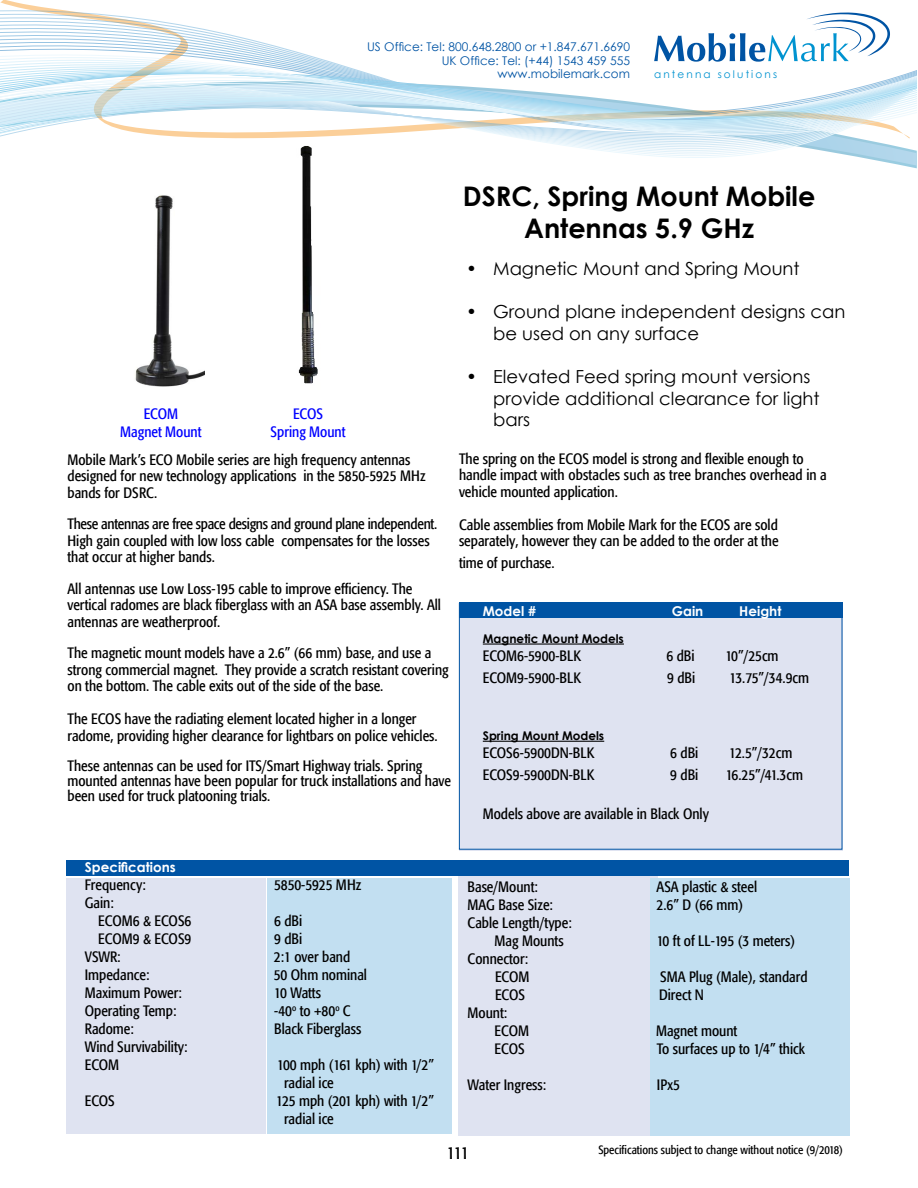
<style>
.page{position:relative;width:918px;height:1188px;background:#fff}
.page>*{position:absolute;margin:0;border:0;box-sizing:border-box;transform-origin:0 0}
.t1{font:700 27px/32.4px "Century Gothic";color:#000;text-align:center}
.t2{font:18px/21.6px "Century Gothic";color:#000}
.t3{font:condensed 18px "Formata";color:#000}
.t4{font:condensed 15px/16.5px "Formata";color:#000}
.t5{font:condensed 15px/18px "Formata";color:#00f;text-align:center}
.t6{font:700 13.5px "Century Gothic";color:#fff}
.t7{font:12px/13.5px "Century Gothic";color:#0054a4;text-align:right}
.t8{font:condensed 12px "Formata";color:#000}
.t9{font:700 12px "Century Gothic";color:#000}
.t10{font:10.5px "Century Gothic";letter-spacing:.2em;color:#0093d0}
</style>
<div class="page">
<svg style="left:0;top:1px;width:917px;height:168px"></svg>
<svg style="left:654px;top:12px;width:236px;height:50px"></svg>
<div style="left:459px;top:876px;width:199px;height:259px;background:#dfe3f1"></div>
<div style="left:651px;top:878px;width:199px;height:257px;background:#c2dff1"></div>
<div style="left:67px;top:878px;width:199px;height:256px;background:#dfe3f1"></div>
<div style="left:267px;top:878px;width:185px;height:256px;background:#c2dff1"></div>
<div style="left:459px;top:617px;width:383px;height:234px;background:#dfe3f1"></div>
<div style="left:67px;top:861px;width:782px;height:15px;background:#0054a4"></div>
<div style="left:459px;top:602px;width:383px;height:16px;background:#0054a4"></div>
<hr style="left:483px;top:644px;width:141px;height:1px;background:#000">
<hr style="left:483px;top:741px;width:121px;height:1px;background:#000">
<img style="left:135px;top:195px;width:70px;height:192px">
<img style="left:244px;top:134px;width:119px;height:250px">
<div style="left:459px;top:603px;width:383px;height:247px;border:1px solid #0054a4"></div>
<p class="t7" style="left:367px;top:40px;width:265px">US Office: Tel: 800.648.2800 or +1.847.671.6690<br>UK Office: Tel: (+44) 1543 459 555 www.mobilemark.com</p>
<p class="t10" style="left:654px;top:67px;width:124px">antenna solutions</p>
<h1 class="t1" style="left:463px;top:179px;width:354px">DSRC, Spring Mount Mobile<br>Antennas 5.9 GHz</h1>
<p class="t5" style="left:120px;top:405px;width:83px">ECOM<br>Magnet Mount</p>
<p class="t5" style="left:271px;top:405px;width:76px">ECOS<br>Spring Mount</p>
<p class="t4" style="left:68px;top:451px;width:360px">Mobile Mark’s ECO Mobile series are high frequency antennas designed for new technology applications in the 5850-5925 MHz bands for DSRC.</p>
<p class="t4" style="left:68px;top:516px;width:371px">These antennas are free space designs and ground plane independent.<br>High gain coupled with low loss cable compensates for the losses that occur at higher bands.</p>
<p class="t4" style="left:68px;top:580px;width:375px">All antennas use Low Loss-195 cable to improve efficiency. The vertical radomes are black fiberglass with an ASA base assembly. All antennas are weatherproof.</p>
<p class="t4" style="left:68px;top:645px;width:383px">The magnetic mount models have a 2.6” (66 mm) base, and use a strong commercial magnet. They provide a scratch resistant covering on the bottom. The cable exits out of the side of the base.</p>
<p class="t4" style="left:68px;top:711px;width:372px">The ECOS have the radiating element located higher in a longer radome, providing higher clearance for lightbars on police vehicles.</p>
<p class="t4" style="left:68px;top:758px;width:385px;line-height:15px">These antennas can be used for ITS/Smart Highway trials. Spring mounted antennas have been popular for truck installations and have been used for truck platooning trials.</p>
<p class="t2" style="left:466px;top:258px;width:335px">• Magnetic Mount and Spring Mount</p>
<p class="t2" style="left:493px;top:301px;width:354px;text-indent:-27px">• Ground plane independent designs can be used on any surface</p>
<p class="t2" style="left:493px;top:366px;width:328px;text-indent:-27px">• Elevated Feed spring mount versions provide additional clearance for light bars</p>
<p class="t4" style="left:459px;top:450px;width:369px">The spring on the ECOS model is strong and flexible enough to handle impact with obstacles such as tree branches overhead in a vehicle mounted application.</p>
<p class="t4" style="left:459px;top:516px;width:321px">Cable assemblies from Mobile Mark for the ECOS are sold separately, however they can be added to the order at the</p>
<p class="t4" style="left:459px;top:554px;width:97px">time of purchase.</p>
<p class="t6" style="left:483px;top:601px;width:55px">Model #</p>
<p class="t6" style="left:672px;top:601px;width:33px">Gain</p>
<p class="t6" style="left:739px;top:601px;width:44px">Height</p>
<p class="t9" style="left:483px;top:629px;width:143px">Magnetic Mount Models</p>
<p class="t4" style="left:483px;top:648px;width:100px">ECOM6-5900-BLK</p>
<p class="t4" style="left:666px;top:648px;width:30px">6 dBi</p>
<p class="t4" style="left:725px;top:648px;width:55px">10”/25cm</p>
<p class="t4" style="left:483px;top:669px;width:100px">ECOM9-5900-BLK</p>
<p class="t4" style="left:667px;top:669px;width:30px">9 dBi</p>
<p class="t4" style="left:730px;top:669px;width:81px">13.75”/34.9cm</p>
<p class="t9" style="left:483px;top:727px;width:123px">Spring Mount Models</p>
<p class="t4" style="left:483px;top:745px;width:113px">ECOS6-5900DN-BLK</p>
<p class="t4" style="left:670px;top:745px;width:30px">6 dBi</p>
<p class="t4" style="left:729px;top:745px;width:65px">12.5”/32cm</p>
<p class="t4" style="left:483px;top:766px;width:113px">ECOS9-5900DN-BLK</p>
<p class="t4" style="left:670px;top:766px;width:30px">9 dBi</p>
<p class="t4" style="left:726px;top:766px;width:79px">16.25”/41.3cm</p>
<p class="t4" style="left:483px;top:806px;width:228px">Models above are available in Black Only</p>
<p class="t6" style="left:85px;top:857px;width:92px">Specifications</p>
<p class="t4" style="left:85px;top:876px;width:62px">Frequency:</p>
<p class="t4" style="left:274px;top:876px;width:89px">5850-5925 MHz</p>
<p class="t4" style="left:98px;top:894px;width:95px;line-height:18px;text-indent:-14px">Gain:<br>ECOM6 &amp; ECOS6</p>
<p class="t4" style="left:274px;top:912px;width:30px">6 dBi</p>
<p class="t4" style="left:98px;top:930px;width:95px">ECOM9 &amp; ECOS9</p>
<p class="t4" style="left:274px;top:930px;width:30px">9 dBi</p>
<p class="t4" style="left:85px;top:948px;width:37px">VSWR:</p>
<p class="t4" style="left:274px;top:948px;width:78px">2:1 over band</p>
<p class="t4" style="left:85px;top:966px;width:66px">Impedance:</p>
<p class="t4" style="left:274px;top:966px;width:95px">50 Ohm nominal</p>
<p class="t4" style="left:85px;top:984px;width:99px">Maximum Power:</p>
<p class="t4" style="left:274px;top:984px;width:48px">10 Watts</p>
<p class="t4" style="left:85px;top:1002px;width:93px">Operating Temp:</p>
<p class="t4" style="left:274px;top:1002px;width:78px">-40<sup>o</sup> to +80<sup>o</sup> C</p>
<p class="t4" style="left:85px;top:1020px;width:51px">Radome:</p>
<p class="t4" style="left:274px;top:1020px;width:89px">Black Fiberglass</p>
<p class="t4" style="left:85px;top:1038px;width:104px;line-height:18px">Wind Survivability:<br>ECOM</p>
<p class="t4" style="left:284px;top:1056px;width:152px;line-height:18px;text-indent:-7px">100 mph (161 kph) with 1/2” radial ice</p>
<p class="t4" style="left:85px;top:1092px;width:32px">ECOS</p>
<p class="t4" style="left:284px;top:1092px;width:151px;line-height:18px;text-indent:-8px">125 mph (201 kph) with 1/2” radial ice</p>
<p class="t4" style="left:468px;top:879px;width:72px">Base/Mount:</p>
<p class="t4" style="left:657px;top:879px;width:102px">ASA plastic &amp; steel</p>
<p class="t4" style="left:468px;top:897px;width:87px">MAG Base Size:</p>
<p class="t4" style="left:657px;top:897px;width:88px">2.6” D (66 mm)</p>
<p class="t4" style="left:495px;top:914px;width:79px;line-height:18px;text-indent:-27px">Cable Length/type:<br>Mag Mounts</p>
<p class="t4" style="left:657px;top:933px;width:140px">10 ft of LL-195 (3 meters)</p>
<p class="t4" style="left:468px;top:950px;width:63px;line-height:18px;text-align:right">Connector:<br>ECOM</p>
<p class="t4" style="left:660px;top:969px;width:149px">SMA Plug (Male), standard</p>
<p class="t4" style="left:495px;top:987px;width:31px">ECOS</p>
<p class="t4" style="left:659px;top:987px;width:46px">Direct N</p>
<p class="t4" style="left:495px;top:1004px;width:36px;line-height:18px;text-indent:-27px">Mount:<br>ECOM</p>
<p class="t4" style="left:656px;top:1023px;width:83px">Magnet mount</p>
<p class="t4" style="left:495px;top:1041px;width:31px">ECOS</p>
<p class="t4" style="left:657px;top:1041px;width:150px">To surfaces up to 1/4” thick</p>
<p class="t4" style="left:468px;top:1077px;width:80px">Water Ingress:</p>
<p class="t4" style="left:657px;top:1077px;width:25px">IPx5</p>
<p class="t3" style="left:447px;top:1142px;width:24px">111</p>
<p class="t8" style="left:598px;top:1142px;width:246px">Specifications subject to change without notice (9/2018)</p>
</div>
